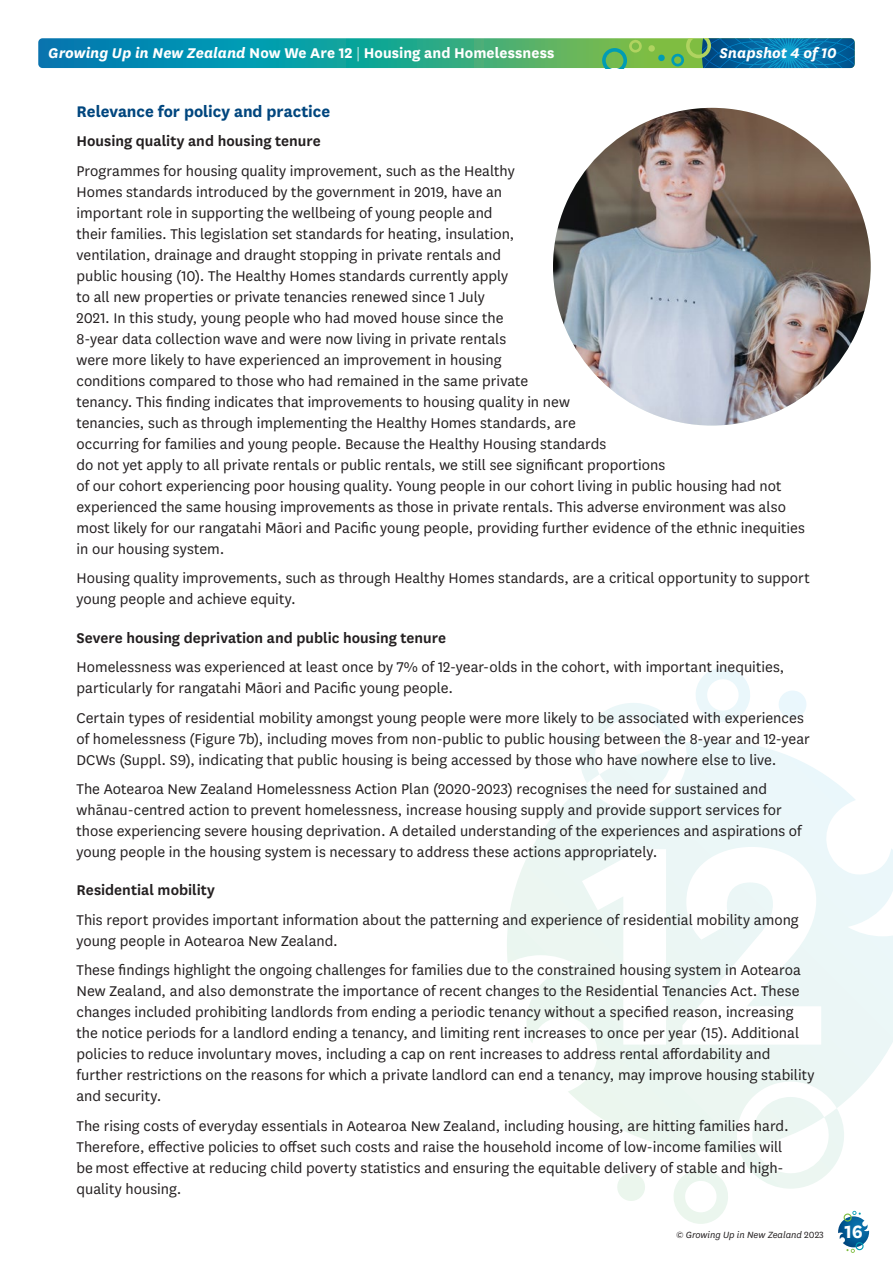
<style>
.page{position:relative;width:893px;height:1263px;background:#fff}
.page>*{position:absolute;margin:0;border:0;box-sizing:border-box;transform-origin:0 0}
.t1{font:700 21px "National";color:#fff}
.NWA12_Sub{font:700 18px "National";color:#00467e}
.NWA12_body{font:16.5px/21px "National";color:#231f20}
.table_figure_title{font:600 16.5px "National";color:#231f20}
.t2{font:700 16.5px "National";color:#fff}
.t3{font:italic 700 16.5px "National";color:#fff}
.t4{font:italic 10.5px "National";color:#231f20}
.s1{font-style:italic}
.s2{font-weight:300}
.s3{font-style:normal}
</style>
<div class="page">
<svg style="left:838px;top:1224px;width:31px;height:29px"></svg>
<svg style="left:38px;top:38px;width:817px;height:30px;background:#239f94"></svg>
<svg style="left:602px;top:39px;width:40px;height:29px"></svg>
<svg style="left:648px;top:45px;width:17px;height:16px"></svg>
<svg style="left:671px;top:38px;width:184px;height:30px;background:#1d7d96"></svg>
<svg style="left:507px;top:668px;width:386px;height:556px"></svg>
<img style="left:553px;top:108px;width:318px;height:317px;border-radius:159px">
<p class="t2" style="left:48px;top:41px;width:508px"><span class="s1">Growing Up in New Zealand</span> Now We Are 12 <span class="s2">|</span> Housing and Homelessness</p>
<p class="t3" style="left:719px;top:42px;width:119px">Snapshot 4 of 10</p>
<p class="NWA12_Sub" style="left:77px;top:99px;width:255px">Relevance for policy and practice</p>
<p class="table_figure_title" style="left:77px;top:130px;width:246px">Housing quality and housing tenure</p>
<p class="NWA12_body" style="left:77px;top:160px;width:730px">Programmes for housing quality improvement, such as the Healthy<br>Homes standards introduced by the government in 2019, have an<br>important role in supporting the wellbeing of young people and<br>their families. This legislation set standards for heating, insulation,<br>ventilation, drainage and draught stopping in private rentals and<br>public housing (10). The Healthy Homes standards currently apply<br>to all new properties or private tenancies renewed since 1 July<br>2021. In this study, young people who had moved house since the<br>8-year data collection wave and were now living in private rentals<br>were more likely to have experienced an improvement in housing<br>conditions compared to those who had remained in the same private<br>tenancy. This finding indicates that improvements to housing quality in new<br>tenancies, such as through implementing the Healthy Homes standards, are<br>occurring for families and young people. Because the Healthy Housing standards<br>do not yet apply to all private rentals or public rentals, we still see significant proportions<br>of our cohort experiencing poor housing quality. Young people in our cohort living in public housing had not experienced the same housing improvements as those in private rentals. This adverse environment was also most likely for our rangatahi Māori and Pacific young people, providing further evidence of the ethnic inequities in our housing system.</p>
<p class="NWA12_body" style="left:77px;top:567px;width:735px">Housing quality improvements, such as through Healthy Homes standards, are a critical opportunity to support young people and achieve equity.</p>
<p class="table_figure_title" style="left:77px;top:626px;width:371px">Severe housing deprivation and public housing tenure</p>
<p class="NWA12_body" style="left:77px;top:656px;width:709px">Homelessness was experienced at least once by 7% of 12-year-olds in the cohort, with important inequities, particularly for rangatahi Māori and Pacific young people.</p>
<p class="NWA12_body" style="left:77px;top:706px;width:735px">Certain types of residential mobility amongst young people were more likely to be associated with experiences of homelessness (Figure 7b), including moves from non-public to public housing between the 8-year and 12-year<br>DCWs (Suppl. S9), indicating that public housing is being accessed by those who have nowhere else to live.</p>
<p class="NWA12_body" style="left:77px;top:778px;width:727px">The Aotearoa New Zealand Homelessness Action Plan (2020-2023) recognises the need for sustained and whānau-centred action to prevent homelessness, increase housing supply and provide support services for those experiencing severe housing deprivation. A detailed understanding of the experiences and aspirations of young people in the housing system is necessary to address these actions appropriately.</p>
<p class="table_figure_title" style="left:77px;top:878px;width:140px">Residential mobility</p>
<p class="NWA12_body" style="left:77px;top:908px;width:724px">This report provides important information about the patterning and experience of residential mobility among young people in Aotearoa New Zealand.</p>
<p class="NWA12_body" style="left:77px;top:959px;width:739px">These findings highlight the ongoing challenges for families due to the constrained housing system in Aotearoa New Zealand, and also demonstrate the importance of recent changes to the Residential Tenancies Act. These changes included prohibiting landlords from ending a periodic tenancy without a specified reason, increasing the notice periods for a landlord ending a tenancy, and limiting rent increases to once per year (15). Additional policies to reduce involuntary moves, including a cap on rent increases to address rental affordability and further restrictions on the reasons for which a private landlord can end a tenancy, may improve housing stability and security.</p>
<p class="NWA12_body" style="left:77px;top:1114px;width:714px">The rising costs of everyday essentials in Aotearoa New Zealand, including housing, are hitting families hard.<br>Therefore, effective policies to offset such costs and raise the household income of low-income families will be most effective at reducing child poverty statistics and ensuring the equitable delivery of stable and high&shy;quality housing.</p>
<p class="t4" style="left:676px;top:1228px;width:149px">© Growing Up in New Zealand <span class="s3">2023</span></p>
<p class="t1" style="left:844px;top:1217px;width:20px">16</p>
</div>
